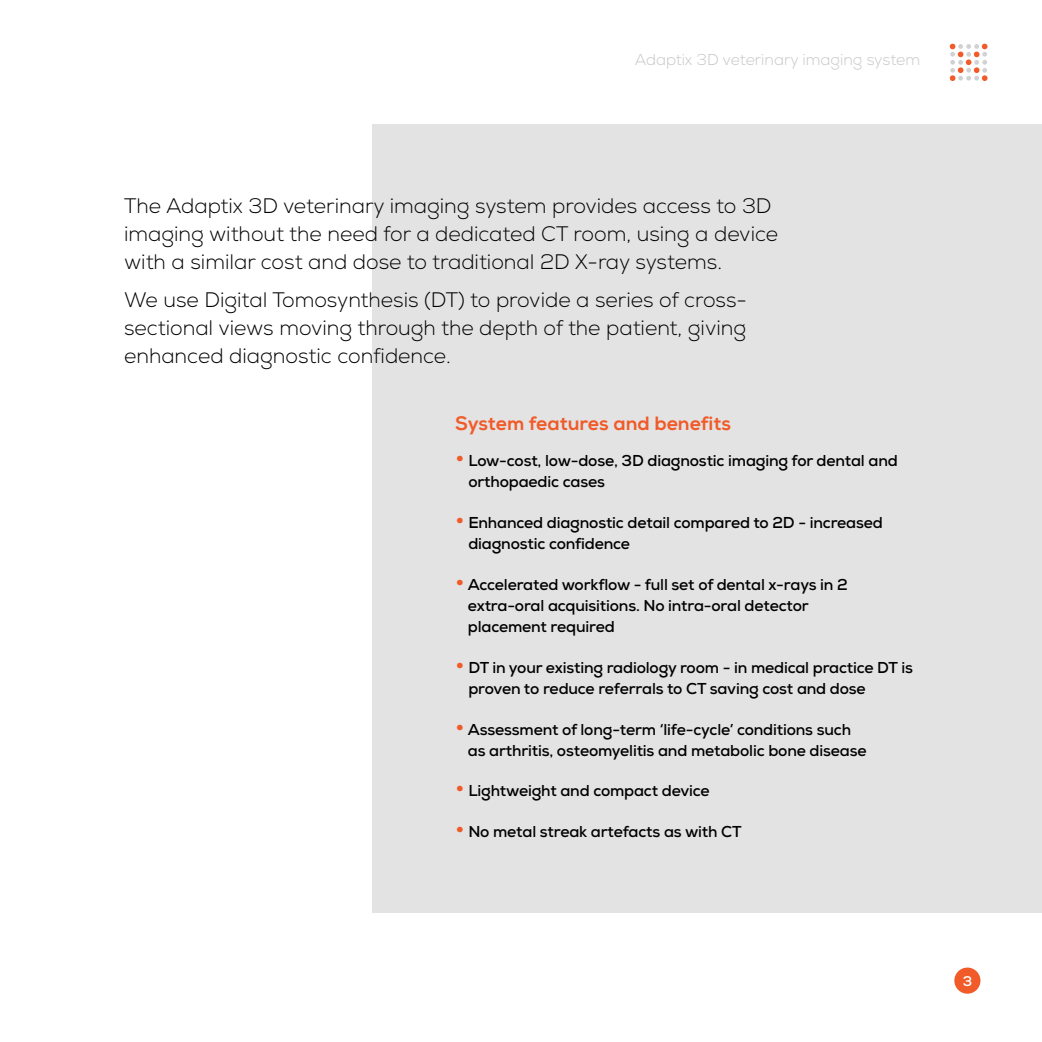
<style>
.page{position:relative;width:1042px;height:1042px;background:#fff}
.page>*{position:absolute;margin:0;border:0;box-sizing:border-box;transform-origin:0 0}
.t1{font:300 21px/28px "Nexa";color:#000}
.t2{font:800 19.25px "Nexa";color:#f15a29}
.t3{font:700 15.75px/21px "Nexa";letter-spacing:-.01em;color:#000}
.t4{font:300 15.75px "Nexa";color:#c6c6c6}
.t5{font:700 14px "Nexa";color:#fff}
.s1{font-size:24.5px;color:#f15a29}
</style>
<div class="page">
<svg style="left:950px;top:44px;width:37px;height:37px"></svg>
<div style="left:954px;top:967px;width:26px;height:26px;background:#f15a29;border-radius:50%"></div>
<div style="left:372px;top:124px;width:670px;height:789px;background:#e3e3e3"></div>
<p class="t4" style="left:635px;top:51px;width:287px">Adaptix 3D veterinary imaging system</p>
<h1 class="t1" style="left:124px;top:192px;width:655px">The Adaptix 3D veterinary imaging system provides access to 3D imaging without the need for a dedicated CT room, using a device with a similar cost and dose to traditional 2D X-ray systems.</h1>
<h1 class="t1" style="left:124px;top:286px;width:624px;text-align:justify">We use Digital Tomosynthesis (DT) to provide a series of cross&shy;sectional views moving through the depth of the patient, giving enhanced diagnostic confidence.</h1>
<p class="t2" style="left:455px;top:412px;width:277px">System features and benefits</p>
<p class="t3" style="left:468px;top:450px;width:431px;text-indent:-13px"><span class="s1">•</span> Low-cost, low-dose, 3D diagnostic imaging for dental and orthopaedic cases</p>
<p class="t3" style="left:468px;top:512px;width:416px;text-indent:-13px"><span class="s1">•</span> Enhanced diagnostic detail compared to 2D - increased diagnostic confidence</p>
<p class="t3" style="left:468px;top:574px;width:381px;text-indent:-13px"><span class="s1">•</span> Accelerated workflow - full set of dental x-rays in 2 extra-oral acquisitions. No intra-oral detector placement required</p>
<p class="t3" style="left:468px;top:657px;width:446px;text-indent:-13px"><span class="s1">•</span> DT in your existing radiology room - in medical practice DT is proven to reduce referrals to CT saving cost and dose</p>
<p class="t3" style="left:468px;top:718px;width:400px;text-indent:-13px"><span class="s1">•</span> Assessment of long-term ‘life-cycle’ conditions such as arthritis, osteomyelitis and metabolic bone disease</p>
<p class="t3" style="left:455px;top:780px;width:256px"><span class="s1">•</span> Lightweight and compact device</p>
<p class="t3" style="left:455px;top:821px;width:288px"><span class="s1">•</span> No metal streak artefacts as with CT</p>
<p class="t5" style="left:963px;top:972px;width:11px">3</p>
</div>
